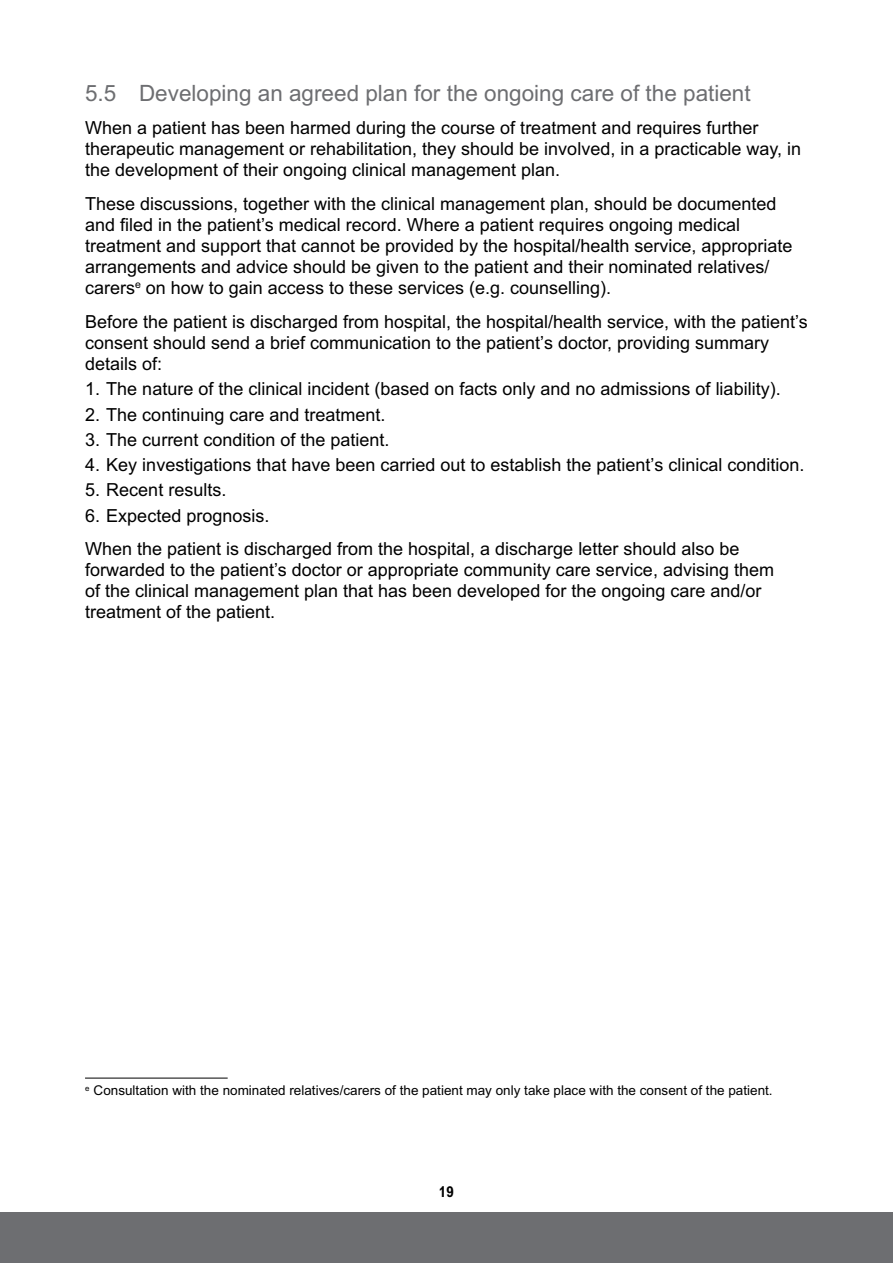
<style>
.page{position:relative;width:893px;height:1263px;background:#fff}
.page>*{position:absolute;margin:0;border:0;box-sizing:border-box;transform-origin:0 0}
.t1{font:22.5px "Arial";color:#6d6e71}
.t2{font:18px/21px "Arial";color:#000}
.t3{font:700 condensed 15px "Arial MT Std";color:#000}
.t4{font:13.5px "Arial";color:#000}
</style>
<div class="page">
<div style="left:0;top:1212px;width:893px;height:51px;background:#6d6e71"></div>
<hr style="left:85px;top:1077px;width:143px;height:1px;background:#000">
<p class="t1" style="left:85px;top:80px;width:667px">5.5 Developing an agreed plan for the ongoing care of the patient</p>
<p class="t2" style="left:85px;top:118px;width:718px">When a patient has been harmed during the course of treatment and requires further therapeutic management or rehabilitation, they should be involved, in a practicable way, in the development of their ongoing clinical management plan.</p>
<p class="t2" style="left:85px;top:193px;width:709px">These discussions, together with the clinical management plan, should be documented and filed in the patient’s medical record. Where a patient requires ongoing medical treatment and support that cannot be provided by the hospital/health service, appropriate arrangements and advice should be given to the patient and their nominated relatives/ carers<sup>e</sup> on how to gain access to these services (e.g. counselling).</p>
<p class="t2" style="left:85px;top:311px;width:724px">Before the patient is discharged from hospital, the hospital/health service, with the patient’s consent should send a brief communication to the patient’s doctor, providing summary details of:</p>
<p class="t2" style="left:85px;top:378px;width:697px">1. The nature of the clinical incident (based on facts only and no admissions of liability).</p>
<p class="t2" style="left:85px;top:404px;width:302px">2. The continuing care and treatment.</p>
<p class="t2" style="left:85px;top:429px;width:306px">3. The current condition of the patient.</p>
<p class="t2" style="left:85px;top:454px;width:721px">4. Key investigations that have been carried out to establish the patient’s clinical condition.</p>
<p class="t2" style="left:85px;top:480px;width:143px">5. Recent results.</p>
<p class="t2" style="left:85px;top:498px;width:656px;line-height:33.8px">6. Expected prognosis.<br>When the patient is discharged from the hospital, a discharge letter should also be</p>
<p class="t2" style="left:85px;top:560px;width:690px">forwarded to the patient’s doctor or appropriate community care service, advising them of the clinical management plan that has been developed for the ongoing care and/or treatment of the patient.</p>
<p class="t4" style="left:85px;top:1083px;width:689px"><sup>e</sup> Consultation with the nominated relatives/carers of the patient may only take place with the consent of the patient.</p>
<p class="t3" style="left:439px;top:1183px;width:16px">19</p>
</div>
